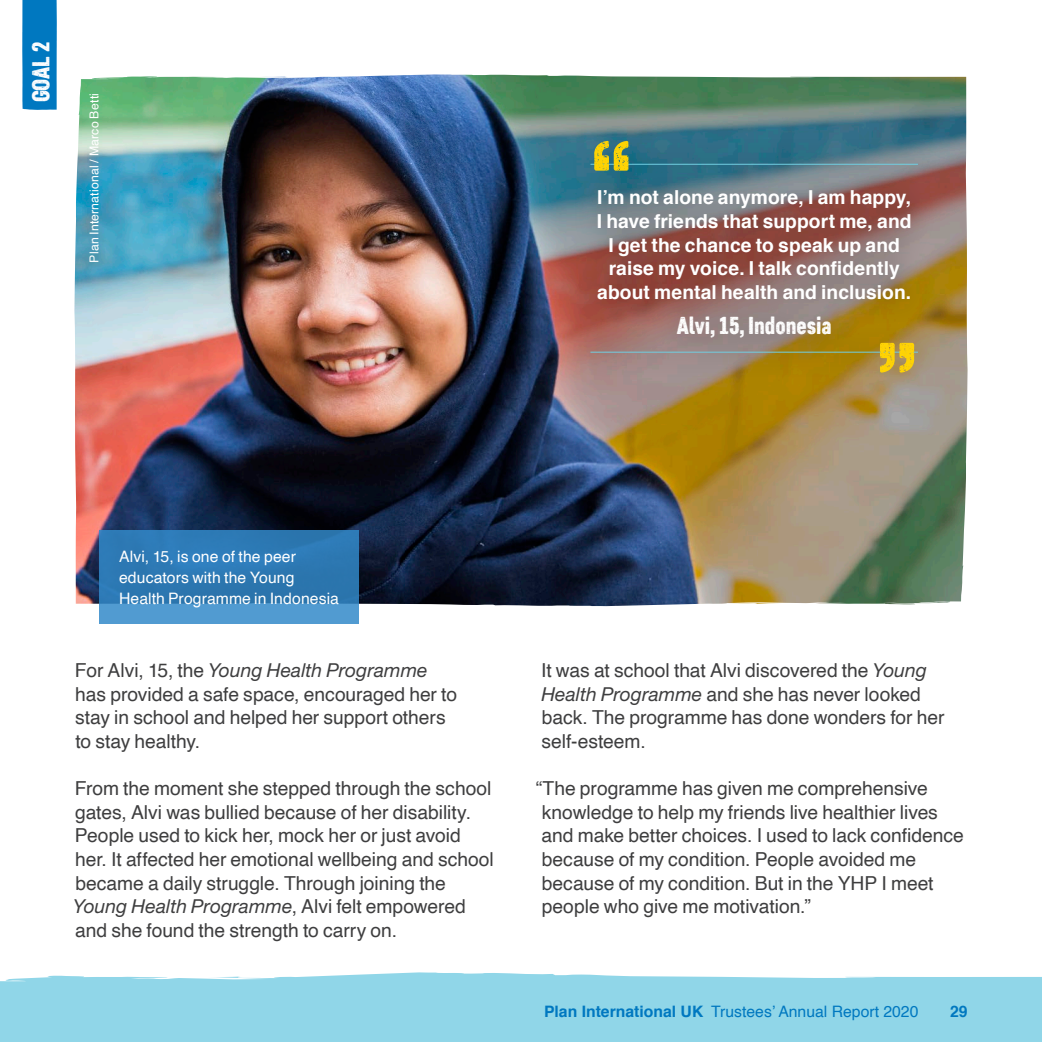
<style>
.page{position:relative;width:1042px;height:1042px;background:#fff}
.page>*{position:absolute;margin:0;border:0;box-sizing:border-box;transform-origin:0 0}
.Quote_name{font:24.5px "Core Paint B3";color:#fff}
.Body_copy{font:19.25px/23.6px "Helvetica";color:#3e3e3f}
.Pull_quote_helvetica{font:700 19.25px/23.6px "Helvetica";letter-spacing:.005em;color:#fff;text-align:center}
.Image_caption{font:15.75px/21px "Helvetica";letter-spacing:.005em;color:#fff}
.t1{font:15.75px "Helvetica";color:#0078c0}
.t2{font:700 15.75px "Helvetica";color:#0078c0}
.Image_credit_grey{font:12.25px "Helvetica";letter-spacing:.015em;color:#fff}
.s1{font-family:"Helvetica Neue LT Std";font-style:italic}
.s2{font-weight:700}
</style>
<div class="page">
<div style="left:0;top:972px;width:1042px;height:70px;background:#90d6e8"></div>
<div style="left:22px;top:0;width:35px;height:110px;background:#0078c0"></div>
<img style="left:74px;top:76px;width:893px;height:530px">
<svg style="left:99px;top:530px;width:260px;height:94px;background:#347fb9"></svg>
<div style="left:565px;top:136px;width:378px;height:244px;background:#231f20;opacity:.19"></div>
<hr style="left:590px;top:164px;width:328px;height:1px;background:#71cee1">
<hr style="left:590px;top:352px;width:328px;height:1px;background:#71cee1">
<svg style="left:594px;top:141px;width:34px;height:30px"></svg>
<svg style="left:880px;top:343px;width:34px;height:30px"></svg>
<p class="Quote_name" style="left:26px;top:102px;width:62px;rotate:-90deg">GOAL 2</p>
<p class="Image_credit_grey" style="left:85px;top:263px;width:171px;rotate:-90deg">Plan International / Marco Betti</p>
<p class="Pull_quote_helvetica" style="left:597px;top:186px;width:316px">I’m not alone anymore, I am happy, I have friends that support me, and I get the chance to speak up and raise my voice. I talk confidently about mental health and inclusion.</p>
<p class="Quote_name" style="left:677px;top:311px;width:156px">Alvi, 15, Indonesia</p>
<p class="Image_caption" style="left:119px;top:546px;width:221px">Alvi, 15, is one of the peer educators with the Young<br>Health Programme in Indonesia</p>
<p class="Body_copy" style="left:75px;top:659px;width:384px">For Alvi, 15, the <span class="s1">Young Health Programme </span>has provided a safe space, encouraged her to stay in school and helped her support others to stay healthy.</p>
<p class="Body_copy" style="left:73px;top:777px;width:422px">From the moment she stepped through the school gates, Alvi was bullied because of her disability.<br>People used to kick her, mock her or just avoid her. It affected her emotional wellbeing and school became a daily struggle. Through joining the <span class="s1">Young Health Programme</span>, Alvi felt empowered and she found the strength to carry on.</p>
<p class="Body_copy" style="left:541px;top:659px;width:405px">It was at school that Alvi discovered the <span class="s1">Young Health Programme</span> and she has never looked back. The programme has done wonders for her self-esteem.</p>
<p class="Body_copy" style="left:536px;top:777px;width:429px">“The programme has given me comprehensive knowledge to help my friends live healthier lives and make better choices. I used to lack confidence because of my condition. People avoided me because of my condition. But in the YHP I meet people who give me motivation.”</p>
<p class="t1" style="left:544px;top:999px;width:376px"><span class="s2">Plan International UK</span> Trustees’ Annual Report 2020</p>
<p class="t2" style="left:950px;top:998px;width:19px">29</p>
</div>
